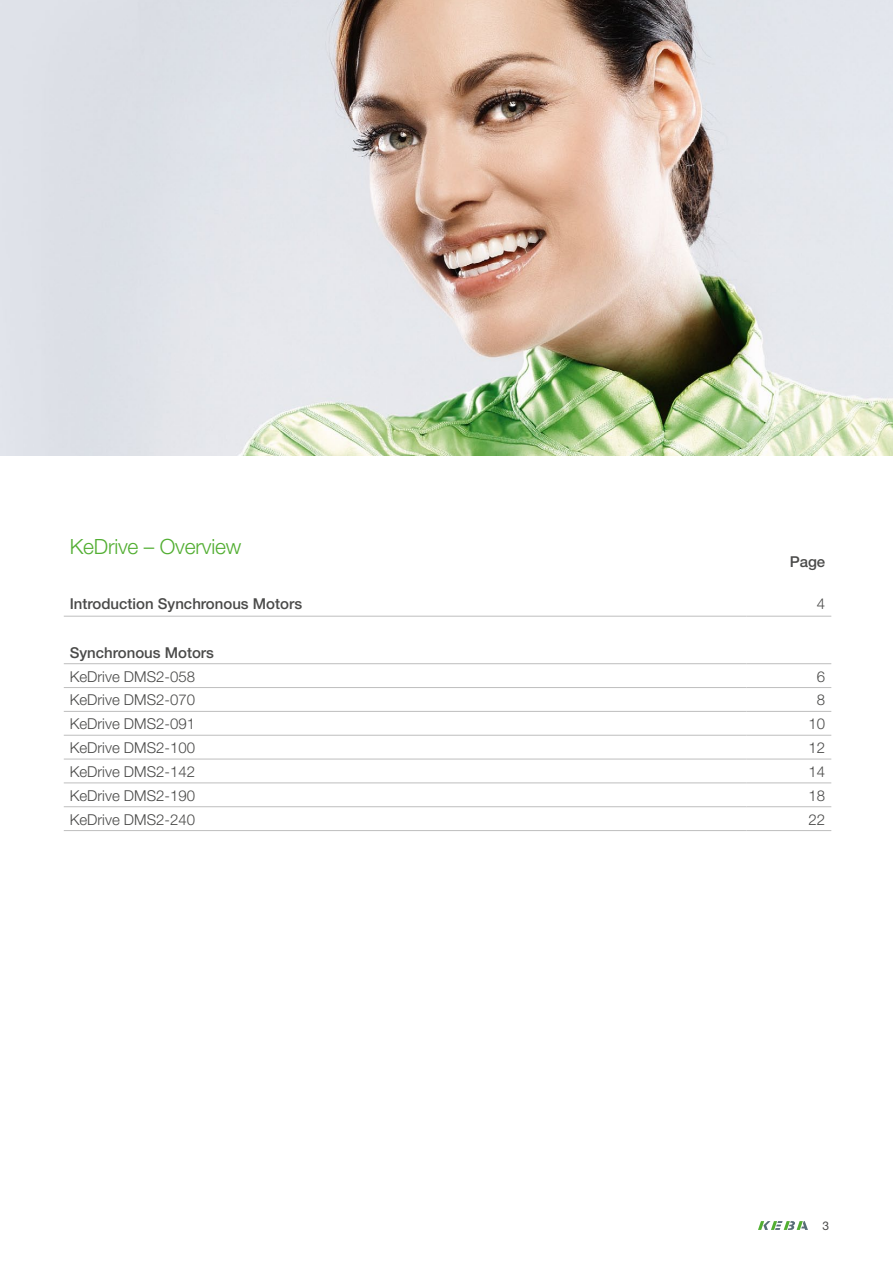
<style>
.page{position:relative;width:893px;height:1263px;background:#fff}
.page>*{position:absolute;margin:0;border:0;box-sizing:border-box;transform-origin:0 0}
.t1{font:300 21px "Helvetica Neue";letter-spacing:-.01em;color:#52ae32}
.t2{font:300 15px "Helvetica Neue";color:#4a4a49}
.t3{font:500 15px "Helvetica Neue";color:#4a4a49}
.t4{font:12px "Helvetica Neue";color:#4a4a49}
</style>
<div class="page">
<svg style="left:758px;top:1221px;width:50px;height:9px"></svg>
<hr style="left:64px;top:616px;width:682px;height:1px;background:#bebebe">
<hr style="left:64px;top:663px;width:682px;height:1px;background:#bebebe">
<hr style="left:64px;top:687px;width:682px;height:1px;background:#bebebe">
<hr style="left:64px;top:711px;width:682px;height:1px;background:#bebebe">
<hr style="left:64px;top:735px;width:682px;height:1px;background:#bebebe">
<hr style="left:64px;top:759px;width:682px;height:1px;background:#bebebe">
<hr style="left:64px;top:783px;width:682px;height:1px;background:#bebebe">
<hr style="left:64px;top:806px;width:682px;height:1px;background:#bebebe">
<hr style="left:64px;top:830px;width:682px;height:1px;background:#bebebe">
<hr style="left:746px;top:616px;width:85px;height:1px;background:#bebebe">
<hr style="left:746px;top:663px;width:85px;height:1px;background:#bebebe">
<hr style="left:746px;top:687px;width:85px;height:1px;background:#bebebe">
<hr style="left:746px;top:711px;width:85px;height:1px;background:#bebebe">
<hr style="left:746px;top:735px;width:85px;height:1px;background:#bebebe">
<hr style="left:746px;top:759px;width:85px;height:1px;background:#bebebe">
<hr style="left:746px;top:783px;width:85px;height:1px;background:#bebebe">
<hr style="left:746px;top:806px;width:85px;height:1px;background:#bebebe">
<hr style="left:746px;top:830px;width:85px;height:1px;background:#bebebe">
<img style="left:0;top:0;width:893px;height:455px">
<h1 class="t1" style="left:70px;top:534px;width:173px">KeDrive – Overview</h1>
<p class="t3" style="left:790px;top:553px;width:37px">Page</p>
<p class="t3" style="left:70px;top:594px;width:234px">Introduction Synchronous Motors</p>
<p class="t2" style="left:817px;top:594px;width:10px">4</p>
<p class="t3" style="left:70px;top:643px;width:146px">Synchronous Motors</p>
<p class="t2" style="left:70px;top:667px;width:127px">KeDrive DMS2-058</p>
<p class="t2" style="left:817px;top:667px;width:10px">6</p>
<p class="t2" style="left:70px;top:691px;width:127px">KeDrive DMS2-070</p>
<p class="t2" style="left:817px;top:691px;width:10px">8</p>
<p class="t2" style="left:70px;top:715px;width:127px">KeDrive DMS2-091</p>
<p class="t2" style="left:809px;top:715px;width:18px">10</p>
<p class="t2" style="left:70px;top:738px;width:127px">KeDrive DMS2-100</p>
<p class="t2" style="left:809px;top:738px;width:18px">12</p>
<p class="t2" style="left:70px;top:762px;width:127px">KeDrive DMS2-142</p>
<p class="t2" style="left:809px;top:762px;width:18px">14</p>
<p class="t2" style="left:70px;top:786px;width:127px">KeDrive DMS2-190</p>
<p class="t2" style="left:809px;top:786px;width:18px">18</p>
<p class="t2" style="left:70px;top:810px;width:127px">KeDrive DMS2-240</p>
<p class="t2" style="left:809px;top:810px;width:18px">22</p>
<p class="t4" style="left:822px;top:1218px;width:8px">3</p>
</div>
